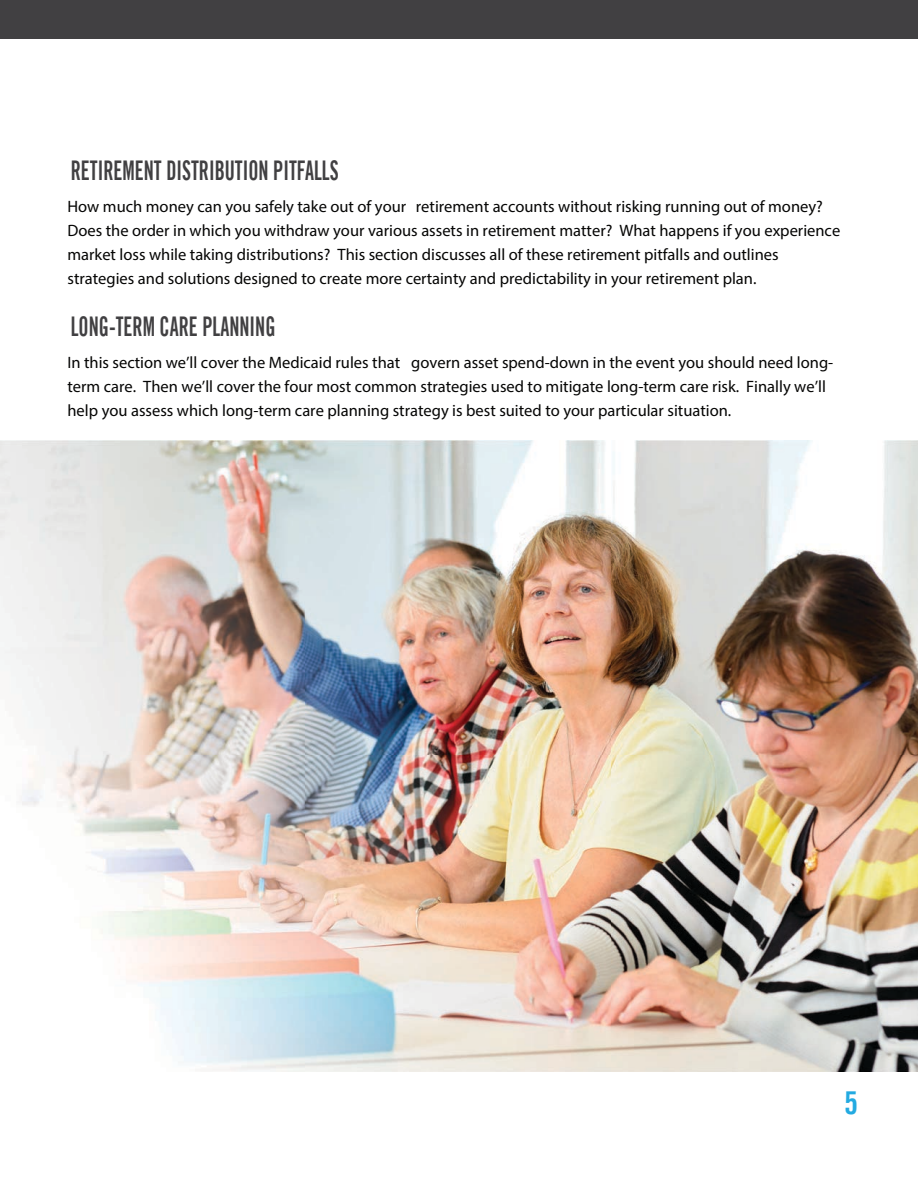
<style>
.page{position:relative;width:918px;height:1188px;background:#fff}
.page>*{position:absolute;margin:0;border:0;box-sizing:border-box;transform-origin:0 0}
.t1{font:31.5px "Trade Gothic Bold Cond Twenty";color:#23aae1}
.t2{font:27.15px "Trade Gothic Bold Cond Twenty";color:#414042;scale:.75 1}
.t3{font:16.5px/24px "Myriad Pro";color:#050504}
</style>
<div class="page">
<div style="left:0;top:0;width:918px;height:39px;background:#414042"></div>
<img style="left:0;top:441px;width:918px;height:630px">
<h2 class="t2" style="left:71px;top:154px;width:359px">RETIREMENT DISTRIBUTION PITFALLS</h2>
<p class="t3" style="left:68px;top:194px;width:774px">How much money can you safely take out of your retirement accounts without risking running out of money?<br>Does the order in which you withdraw your various assets in retirement matter? What happens if you experience market loss while taking distributions? This section discusses all of these retirement pitfalls and outlines strategies and solutions designed to create more certainty and predictability in your retirement plan.</p>
<h2 class="t2" style="left:71px;top:310px;width:274px">LONG-TERM CARE PLANNING</h2>
<p class="t3" style="left:68px;top:350px;width:767px">In this section we’ll cover the Medicaid rules that govern asset spend-down in the event you should need long&shy;term care. Then we’ll cover the four most common strategies used to mitigate long-term care risk. Finally we’ll help you assess which long-term care planning strategy is best suited to your particular situation.</p>
<h1 class="t1" style="left:844px;top:1083px;width:15px">5</h1>
</div>
